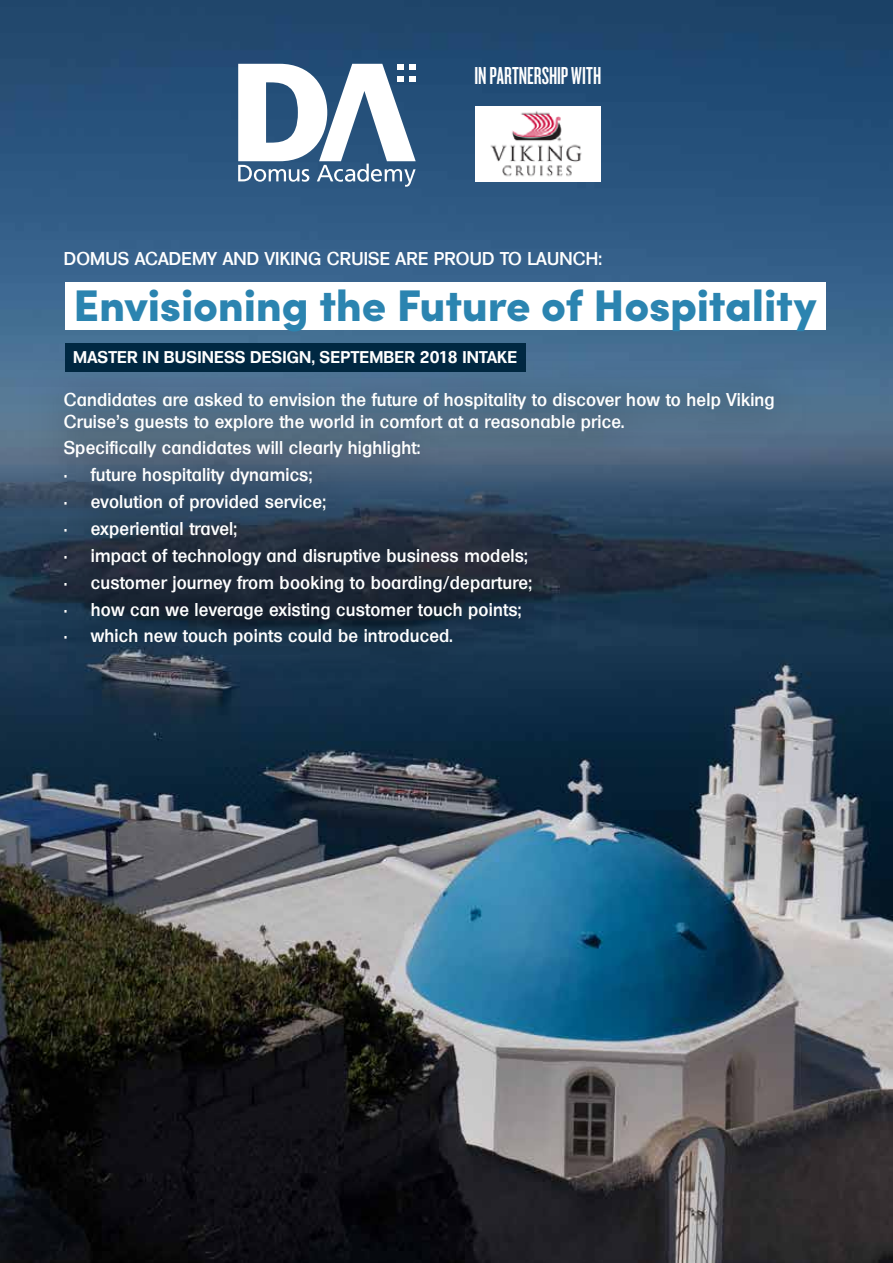
<style>
.page{position:relative;width:893px;height:1263px;background:#fff}
.page>*{position:absolute;margin:0;border:0;box-sizing:border-box;transform-origin:0 0}
.t1{font:900 44.4px "Sofia Pro";letter-spacing:-.005em;color:#2b84b0}
.t2{font:25.5px "Knockout 47 Bantamweight";color:#fff}
.t3{font:500 18px/21.6px "Formula";letter-spacing:.01em;color:#fff}
.t4{font:600 16.5px "Formula";letter-spacing:.015em;color:#fff}
</style>
<div class="page">
<img style="left:0;top:0;width:893px;height:1263px">
<div style="left:65px;top:343px;width:461px;height:28px;background:#002842"></div>
<div style="left:65px;top:282px;width:760px;height:47px;background:#fff"></div>
<div style="left:27px;top:356px;width:783px;height:325px;background:#000;opacity:.6"></div>
<img style="left:476px;top:107px;width:124px;height:75px">
<svg style="left:238px;top:64px;width:178px;height:123px"></svg>
<h2 class="t2" style="left:474px;top:61px;width:128px">IN PARTNERSHIP WITH</h2>
<p class="t3" style="left:64px;top:247px;width:540px">DOMUS ACADEMY AND VIKING CRUISE ARE PROUD TO LAUNCH:</p>
<h1 class="t1" style="left:73px;top:270px;width:745px">Envisioning the Future of Hospitality</h1>
<p class="t4" style="left:73px;top:347px;width:445px">MASTER IN BUSINESS DESIGN, SEPTEMBER 2018 INTAKE</p>
<p class="t3" style="left:64px;top:389px;width:712px">Candidates are asked to envision the future of hospitality to discover how to help Viking<br>Cruise’s guests to explore the world in comfort at a reasonable price.</p>
<p class="t3" style="left:64px;top:437px;width:358px">Specifically candidates will clearly highlight:</p>
<p class="t3" style="left:64px;top:464px;width:250px">• future hospitality dynamics;</p>
<p class="t3" style="left:64px;top:491px;width:264px">• evolution of provided service;</p>
<p class="t3" style="left:64px;top:518px;width:175px">• experiential travel;</p>
<p class="t3" style="left:64px;top:545px;width:466px">• impact of technology and disruptive business models;</p>
<p class="t3" style="left:64px;top:571px;width:470px">• customer journey from booking to boarding/departure;</p>
<p class="t3" style="left:64px;top:598px;width:459px">• how can we leverage existing customer touch points;</p>
<p class="t3" style="left:64px;top:625px;width:390px">• which new touch points could be introduced.</p>
</div>
